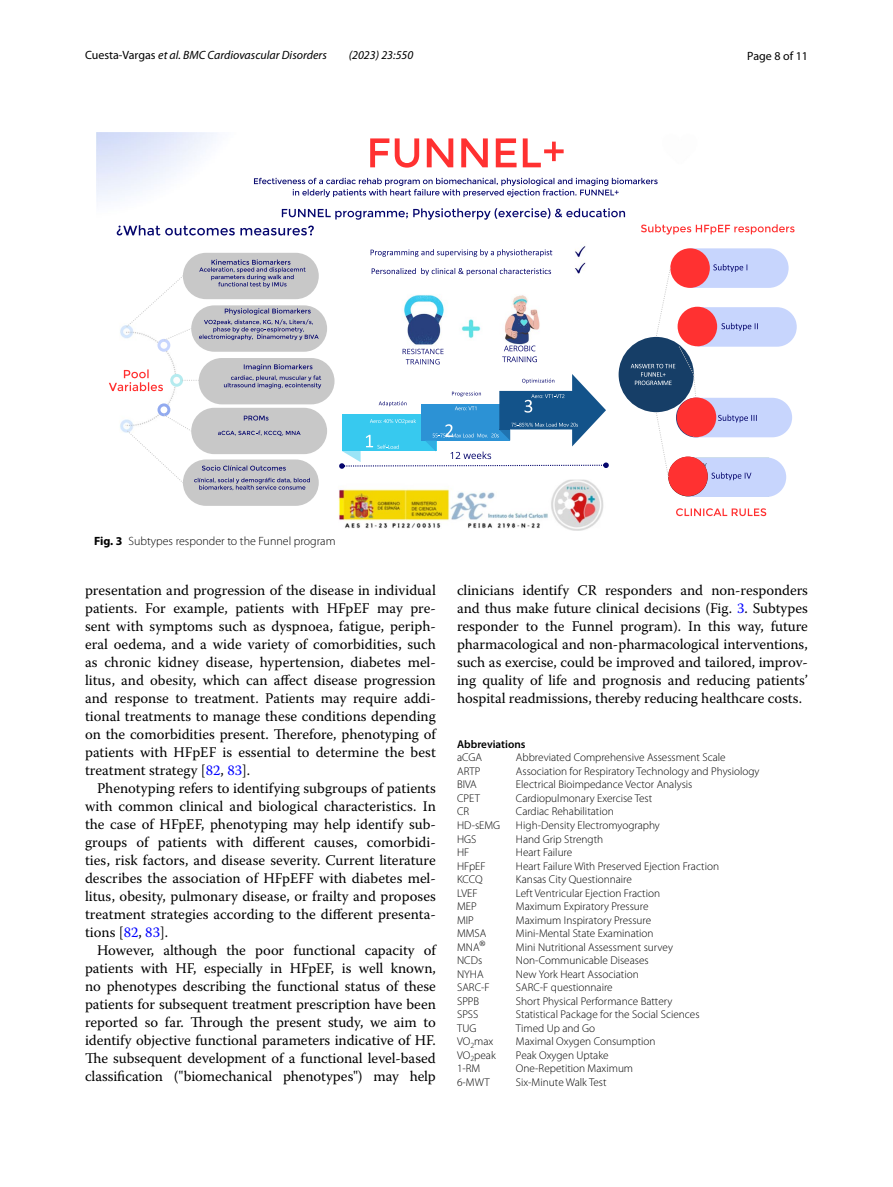
<style>
.page{position:relative;width:893px;height:1187px;background:#fff}
.page>*{position:absolute;margin:0;border:0;box-sizing:border-box;transform-origin:0 0}
.t1{font:14.7px/18px "Warnock Pro";letter-spacing:-.005em;color:#000;text-align:justify}
.t2{font:italic 12px "Myriad Pro";color:#000}
.t3{font:300 12px "Myriad Pro";color:#000}
.t4{font:12px "Myriad Pro";color:#000}
.t5{font:300 11.25px "Myriad Pro";color:#000}
.t6{font:600 11.25px "Myriad Pro";color:#000}
.s1{font-style:normal}
.s2{font-weight:700}
.s3{color:#00f}
</style>
<div class="page">
<img style="left:96px;top:133px;width:663px;height:397px">
<svg style="left:370px;top:138px;width:194px;height:30px"></svg>
<svg style="left:371px;top:249px;width:181px;height:8px"></svg>
<svg style="left:372px;top:268px;width:179px;height:7px"></svg>
<svg style="left:403px;top:349px;width:40px;height:15px"></svg>
<svg style="left:502px;top:345px;width:35px;height:17px"></svg>
<svg style="left:339px;top:374px;width:270px;height:95px"></svg>
<div style="left:183px;top:459px;width:136px;height:47px;background:#c8c8c8;border-radius:23px"></div>
<div style="left:191px;top:305px;width:136px;height:47px;background:#c8c8c8;border-radius:23px"></div>
<div style="left:199px;top:358px;width:136px;height:46px;background:#c8c8c8;border-radius:23px"></div>
<div style="left:183px;top:253px;width:136px;height:46px;background:#c8c8c8;border-radius:23px"></div>
<div style="left:191px;top:408px;width:136px;height:46px;background:#c8c8c8;border-radius:23px"></div>
<div style="left:159px;top:340px;width:10px;height:10px;background:#fdfdfd;border-radius:50%"></div>
<div style="left:157px;top:339px;width:13px;height:13px;border:3px solid #c7d5fd;border-radius:50%"></div>
<div style="left:172px;top:375px;width:10px;height:10px;background:#fdfdfd;border-radius:50%"></div>
<div style="left:170px;top:374px;width:13px;height:13px;border:3px solid #b5ebef;border-radius:50%"></div>
<div style="left:159px;top:405px;width:10px;height:10px;background:#fff;border-radius:50%"></div>
<div style="left:157px;top:403px;width:13px;height:13px;border:3px solid #92aaef;border-radius:50%"></div>
<svg style="left:126px;top:275px;width:66px;height:65px"></svg>
<svg style="left:182px;top:380px;width:17px;height:1px"></svg>
<svg style="left:641px;top:224px;width:153px;height:10px"></svg>
<svg style="left:117px;top:208px;width:508px;height:27px"></svg>
<svg style="left:109px;top:369px;width:54px;height:22px"></svg>
<svg style="left:199px;top:308px;width:120px;height:32px"></svg>
<svg style="left:127px;top:414px;width:183px;height:76px"></svg>
<svg style="left:199px;top:259px;width:107px;height:29px"></svg>
<svg style="left:224px;top:364px;width:97px;height:24px"></svg>
<div style="left:619px;top:337px;width:75px;height:75px;background:#163e67;border-radius:50%"></div>
<svg style="left:254px;top:178px;width:404px;height:19px"></svg>
<svg style="left:631px;top:248px;width:166px;height:249px"></svg>
<div style="left:677px;top:397px;width:39px;height:40px;background:#ff3131;border-radius:50%"></div>
<svg style="left:676px;top:508px;width:90px;height:8px"></svg>
<p class="t2" style="left:85px;top:48px;width:243px"><span class="s1">Cuesta‑Vargas</span> et al. BMC Cardiovascular Disorders</p>
<p class="t2" style="left:349px;top:48px;width:66px">(2023) 23:550</p>
<p class="t4" style="left:747px;top:48px;width:62px">Page 8 of 11</p>
<p class="t3" style="left:94px;top:534px;width:243px"><span class="s2">Fig. 3</span> Subtypes responder to the Funnel program</p>
<p class="t1" style="left:85px;top:580px;width:352px">presentation and progression of the disease in individual patients. For example, patients with HFpEF may pre&shy;sent with symptoms such as dyspnoea, fatigue, periph&shy;eral oedema, and a wide variety of comorbidities, such as chronic kidney disease, hypertension, diabetes mel&shy;litus, and obesity, which can affect disease progression and response to treatment. Patients may require addi&shy;tional treatments to manage these conditions depending on the comorbidities present. Therefore, phenotyping of patients with HFpEF is essential to determine the best treatment strategy [<span class="s3">82</span>, <span class="s3">83</span>].</p>
<p class="t1" style="left:85px;top:778px;width:352px;text-indent:12px">Phenotyping refers to identifying subgroups of patients with common clinical and biological characteristics. In the case of HFpEF, phenotyping may help identify sub&shy;groups of patients with different causes, comorbidi&shy;ties, risk factors, and disease severity. Current literature describes the association of HFpEFF with diabetes mel&shy;litus, obesity, pulmonary disease, or frailty and proposes treatment strategies according to the different presenta&shy;tions [<span class="s3">82</span>, <span class="s3">83</span>].</p>
<p class="t1" style="left:85px;top:940px;width:352px;text-indent:12px">However, although the poor functional capacity of patients with HF, especially in HFpEF, is well known, no phenotypes describing the functional status of these patients for subsequent treatment prescription have been reported so far. Through the present study, we aim to identify objective functional parameters indicative of HF.<br>The subsequent development of a functional level-based classification ("biomechanical phenotypes") may help</p>
<p class="t1" style="left:457px;top:580px;width:352px">clinicians identify CR responders and non-responders and thus make future clinical decisions (Fig. <span class="s3">3</span>. Subtypes responder to the Funnel program). In this way, future pharmacological and non-pharmacological interventions, such as exercise, could be improved and tailored, improv&shy;ing quality of life and prognosis and reducing patients’ hospital readmissions, thereby reducing healthcare costs.</p>
<p class="t6" style="left:457px;top:737px;width:70px">Abbreviations</p>
<p class="t5" style="left:457px;top:751px;width:26px">aCGA</p>
<p class="t5" style="left:516px;top:751px;width:211px">Abbreviated Comprehensive Assessment Scale</p>
<p class="t5" style="left:457px;top:765px;width:25px">ARTP</p>
<p class="t5" style="left:516px;top:765px;width:245px">Association for Respiratory Technology and Physiology</p>
<p class="t5" style="left:457px;top:778px;width:21px">BIVA</p>
<p class="t5" style="left:516px;top:778px;width:178px">Electrical Bioimpedance Vector Analysis</p>
<p class="t5" style="left:457px;top:792px;width:24px">CPET</p>
<p class="t5" style="left:516px;top:792px;width:138px">Cardiopulmonary Exercise Test</p>
<p class="t5" style="left:457px;top:805px;width:14px">CR</p>
<p class="t5" style="left:516px;top:805px;width:99px">Cardiac Rehabilitation</p>
<p class="t5" style="left:457px;top:819px;width:45px">HD-sEMG</p>
<p class="t5" style="left:516px;top:819px;width:145px">High-Density Electromyography</p>
<p class="t5" style="left:457px;top:832px;width:21px">HGS</p>
<p class="t5" style="left:516px;top:832px;width:89px">Hand Grip Strength</p>
<p class="t5" style="left:457px;top:846px;width:14px">HF</p>
<p class="t5" style="left:516px;top:846px;width:58px">Heart Failure</p>
<p class="t5" style="left:457px;top:859px;width:30px">HFpEF</p>
<p class="t5" style="left:516px;top:859px;width:205px">Heart Failure With Preserved Ejection Fraction</p>
<p class="t5" style="left:457px;top:873px;width:27px">KCCQ</p>
<p class="t5" style="left:516px;top:873px;width:117px">Kansas City Questionnaire</p>
<p class="t5" style="left:457px;top:886px;width:22px">LVEF</p>
<p class="t5" style="left:516px;top:886px;width:146px">Left Ventricular Ejection Fraction</p>
<p class="t5" style="left:457px;top:900px;width:21px">MEP</p>
<p class="t5" style="left:516px;top:900px;width:134px">Maximum Expiratory Pressure</p>
<p class="t5" style="left:457px;top:913px;width:18px">MIP</p>
<p class="t5" style="left:516px;top:913px;width:137px">Maximum Inspiratory Pressure</p>
<p class="t5" style="left:457px;top:927px;width:31px">MMSA</p>
<p class="t5" style="left:516px;top:927px;width:139px">Mini-Mental State Examination</p>
<p class="t5" style="left:457px;top:940px;width:30px">MNA<sup>®</sup></p>
<p class="t5" style="left:516px;top:940px;width:158px">Mini Nutritional Assessment survey</p>
<p class="t5" style="left:457px;top:954px;width:27px">NCDs</p>
<p class="t5" style="left:516px;top:954px;width:134px">Non-Communicable Diseases</p>
<p class="t5" style="left:457px;top:967px;width:28px">NYHA</p>
<p class="t5" style="left:516px;top:967px;width:124px">New York Heart Association</p>
<p class="t5" style="left:457px;top:981px;width:34px">SARC-F</p>
<p class="t5" style="left:516px;top:981px;width:98px">SARC-F questionnaire</p>
<p class="t5" style="left:457px;top:994px;width:24px">SPPB</p>
<p class="t5" style="left:516px;top:994px;width:158px">Short Physical Performance Battery</p>
<p class="t5" style="left:457px;top:1008px;width:23px">SPSS</p>
<p class="t5" style="left:516px;top:1008px;width:185px">Statistical Package for the Social Sciences</p>
<p class="t5" style="left:457px;top:1021px;width:21px">TUG</p>
<p class="t5" style="left:516px;top:1021px;width:81px">Timed Up and Go</p>
<p class="t5" style="left:457px;top:1035px;width:38px">VO<sub>2</sub>max</p>
<p class="t5" style="left:516px;top:1035px;width:141px">Maximal Oxygen Consumption</p>
<p class="t5" style="left:457px;top:1048px;width:40px">VO<sub>2</sub>peak</p>
<p class="t5" style="left:516px;top:1048px;width:94px">Peak Oxygen Uptake</p>
<p class="t5" style="left:457px;top:1062px;width:25px">1-RM</p>
<p class="t5" style="left:516px;top:1062px;width:119px">One-Repetition Maximum</p>
<p class="t5" style="left:457px;top:1075px;width:34px">6-MWT</p>
<p class="t5" style="left:516px;top:1075px;width:92px">Six-Minute Walk Test</p>
</div>
